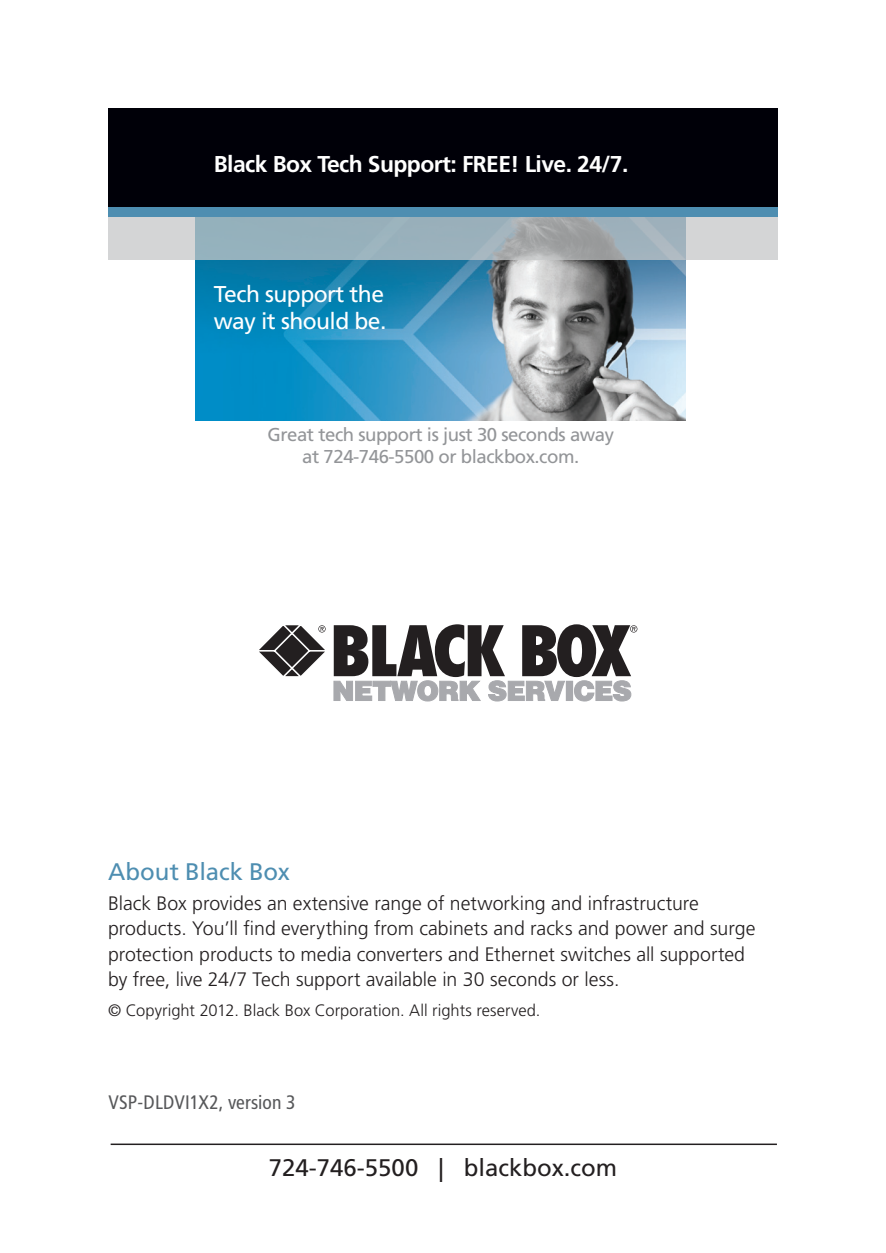
<style>
.page{position:relative;width:886px;height:1253px;background:#fff}
.page>*{position:absolute;margin:0;border:0;box-sizing:border-box;transform-origin:0 0}
.t1{font:24px "Frutiger";color:#231f20}
.t2{font:24px "Frutiger";letter-spacing:-.005em;color:#4e8eb1}
.t3{font:700 22.8px "Frutiger";letter-spacing:-.025em;color:#fff}
.t4{font:22.8px/26.4px "Frutiger";letter-spacing:-.025em;color:#fff}
.t5{font:300 19.5px/25.5px "Frutiger";color:#231f20}
.t6{font:condensed 19.5px "Frutiger";letter-spacing:.005em;color:#57585a}
.t7{font:18.6px/22.2px "Frutiger";letter-spacing:-.025em;color:#939598;text-align:center}
.t8{font:300 16.5px "Frutiger";color:#231f20}
</style>
<div class="page">
<hr style="left:111px;top:1143px;width:666px;height:2px;background:#231f20">
<svg style="left:259px;top:624px;width:378px;height:77px"></svg>
<img style="left:195px;top:259px;width:491px;height:162px">
<div style="left:108px;top:108px;width:669px;height:107px;background:#000008"></div>
<svg style="left:108px;top:217px;width:669px;height:42px;background:#aab8bf"></svg>
<div style="left:108px;top:208px;width:669px;height:9px;background:#4e8eb1"></div>
<p class="t3" style="left:214px;top:150px;width:416px">Black Box Tech Support: FREE! Live. 24/7.</p>
<p class="t4" style="left:214px;top:281px;width:174px">Tech support the way it should be.</p>
<p class="t7" style="left:267px;top:423px;width:348px">Great tech support is just 30 seconds away at 724-746-5500 or blackbox.com.</p>
<p class="t2" style="left:108px;top:857px;width:183px">About Black Box</p>
<p class="t5" style="left:108px;top:890px;width:649px">Black Box provides an extensive range of networking and infrastructure products. You’ll find everything from cabinets and racks and power and surge protection products to media converters and Ethernet switches all supported by free, live 24/7 Tech support available in 30 seconds or less.</p>
<p class="t8" style="left:108px;top:1001px;width:434px">© Copyright 2012. Black Box Corporation. All rights reserved.</p>
<p class="t6" style="left:108px;top:1091px;width:188px">VSP-DLDVI1X2, version 3</p>
<p class="t1" style="left:269px;top:1154px;width:350px">724-746-5500 | blackbox.com</p>
</div>
